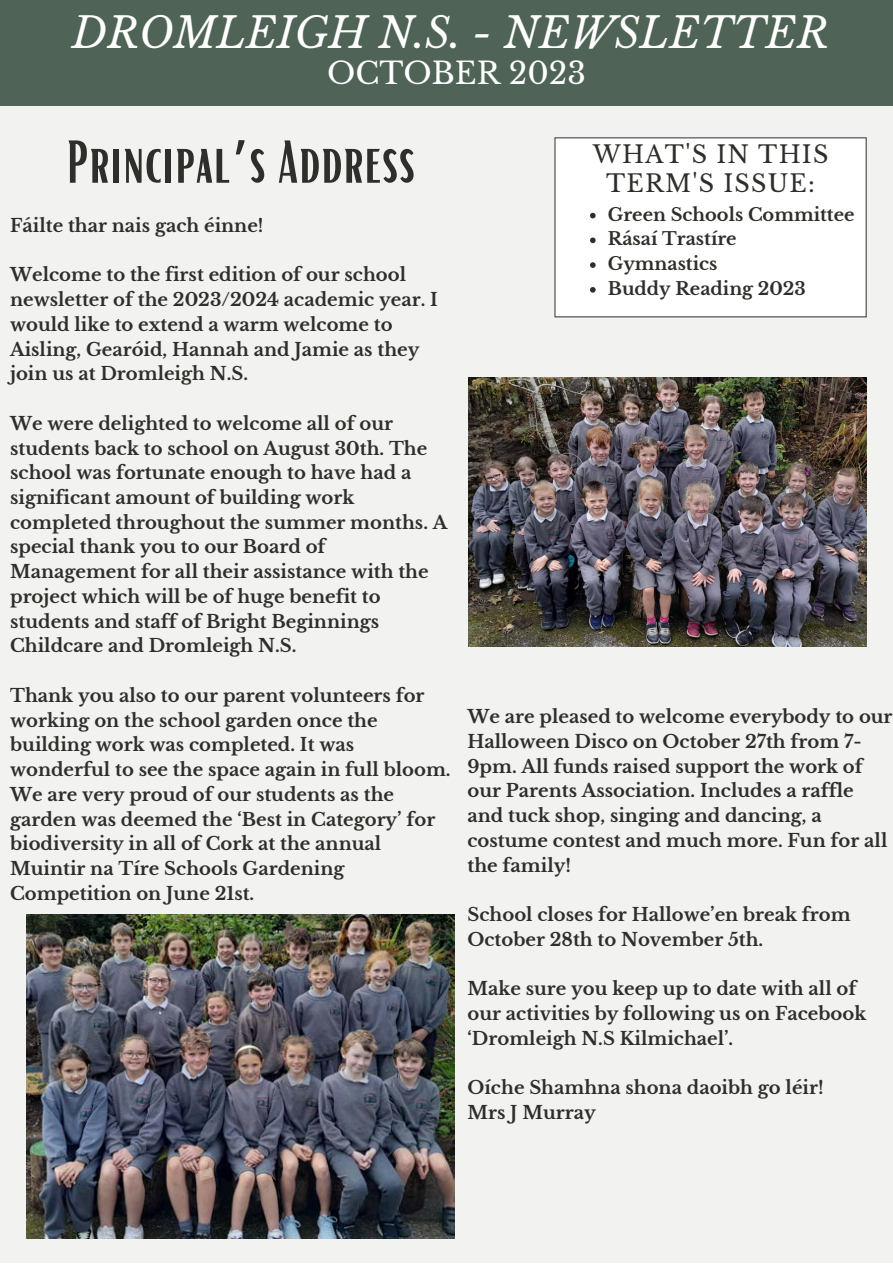
<style>
.page{position:relative;width:893px;height:1264px;background:#fff}
.page>*{position:absolute;margin:0;border:0;box-sizing:border-box;transform-origin:0 0}
.t1{font:58.35px "Bright";color:#2e2e2a}
.t2{font:italic 42px "Libre Baskerville";color:#fff}
.t3{font:30px "Libre Baskerville";color:#fff}
.t4{font:23.85px "Libre Baskerville";letter-spacing:.05em;color:#2e2e2a}
.t5{font:700 18px/24.8px "Libre Baskerville";color:#2e2e2a}
.t6{font:700 17.7px "Libre Baskerville";color:#2e2e2a}
.s1{font-family:"Noto Sans Gurmukhi"}
</style>
<div class="page">
<div style="left:0;top:0;width:892px;height:1262px;background:#f2f3f0"></div>
<div style="left:0;top:0;width:892px;height:106px;background:#4f6456"></div>
<div style="left:554px;top:137px;width:312px;height:180px;background:#fff"></div>
<img style="left:468px;top:378px;width:398px;height:268px">
<img style="left:27px;top:914px;width:427px;height:324px">
<svg style="left:590px;top:213px;width:5px;height:5px"></svg>
<svg style="left:590px;top:237px;width:5px;height:6px"></svg>
<svg style="left:590px;top:262px;width:5px;height:6px"></svg>
<svg style="left:590px;top:287px;width:5px;height:5px"></svg>
<p class="t2" style="left:72px;top:7px;width:758px">DROMLEIGH N.S. - NEWSLETTER</p>
<p class="t3" style="left:327px;top:55px;width:260px">OCTOBER 2023</p>
<p class="t1" style="left:66px;top:124px;width:350px">Principal<span class="s1">’</span>s Address</p>
<p class="t5" style="left:10px;top:213px;width:255px">Fáilte thar nais gach éinne!</p>
<p class="t5" style="left:10px;top:263px;width:429px">Welcome to the first edition of our school newsletter of the 2023/2024 academic year. I would like to extend a warm welcome to Aisling, Gearóid, Hannah and Jamie as they join us at Dromleigh N.S.</p>
<p class="t5" style="left:10px;top:411px;width:439px">We were delighted to welcome all of our students back to school on August 30th. The school was fortunate enough to have had a significant amount of building work completed throughout the summer months. A special thank you to our Board of Management for all their assistance with the project which will be of huge benefit to students and staff of Bright Beginnings Childcare and Dromleigh N.S.</p>
<p class="t5" style="left:10px;top:683px;width:442px">Thank you also to our parent volunteers for working on the school garden once the building work was completed. It was wonderful to see the space again in full bloom.<br>We are very proud of our students as the garden was deemed the ‘Best in Category’ for biodiversity in all of Cork at the annual Muintir na Tíre Schools Gardening Competition on June 21st.</p>
<p class="t4" style="left:592px;top:140px;width:237px">WHAT'S IN THIS</p>
<p class="t4" style="left:606px;top:168px;width:210px">TERM'S ISSUE:</p>
<p class="t6" style="left:607px;top:203px;width:248px">Green Schools Committee</p>
<p class="t6" style="left:607px;top:228px;width:130px">Rásaí Trastíre</p>
<p class="t6" style="left:607px;top:253px;width:111px">Gymnastics</p>
<p class="t6" style="left:607px;top:278px;width:199px">Buddy Reading 2023</p>
<p class="t5" style="left:467px;top:704px;width:426px">We are pleased to welcome everybody to our Halloween Disco on October 27th from 7- 9pm. All funds raised support the work of our Parents Association. Includes a raffle and tuck shop, singing and dancing, a costume contest and much more. Fun for all the family!</p>
<p class="t5" style="left:467px;top:902px;width:384px">School closes for Hallowe’en break from<br>October 28th to November 5th.</p>
<p class="t5" style="left:467px;top:976px;width:400px">Make sure you keep up to date with all of our activities by following us on Facebook ‘Dromleigh N.S Kilmichael’.</p>
<p class="t5" style="left:467px;top:1075px;width:357px">Oíche Shamhna shona daoibh go léir!</p>
<p class="t5" style="left:467px;top:1100px;width:130px">Mrs J Murray</p>
</div>
